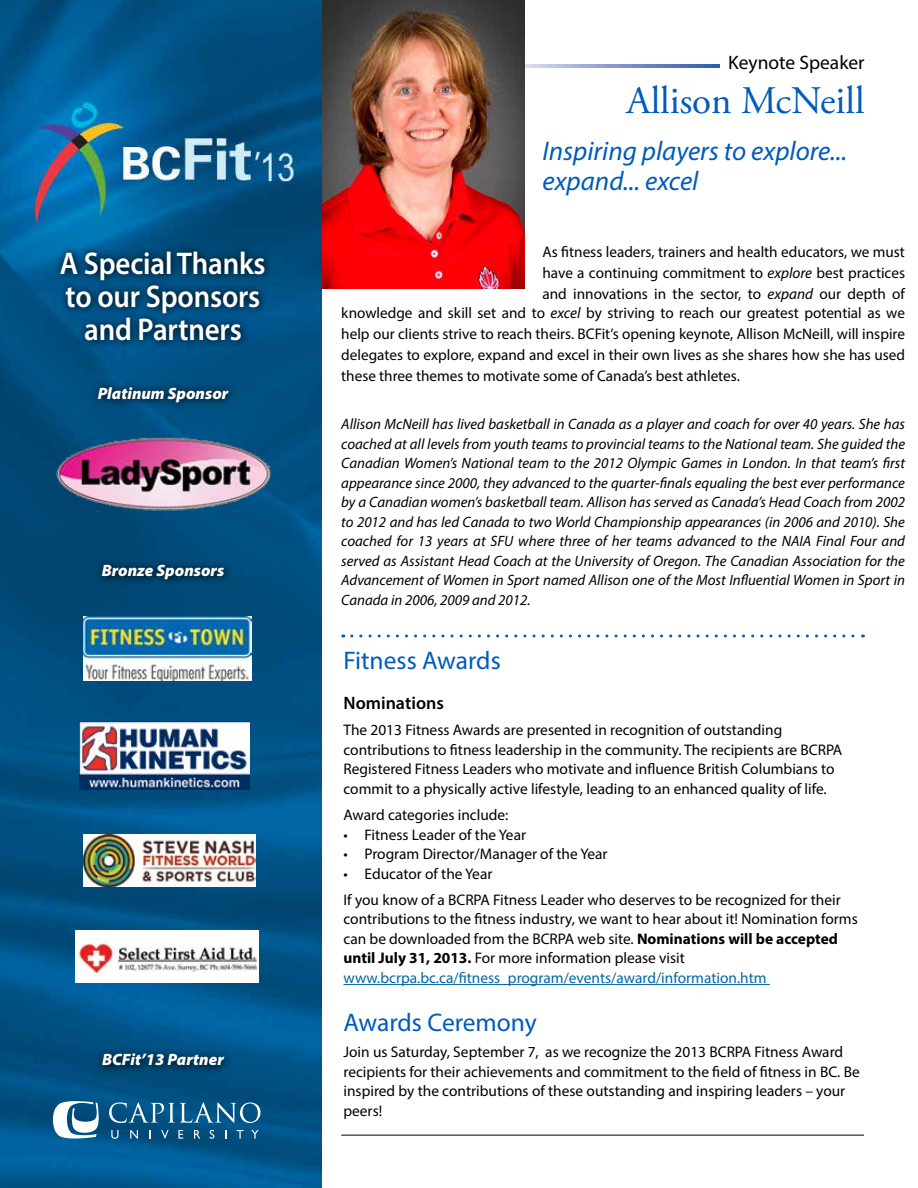
<style>
.page{position:relative;width:918px;height:1188px;background:#fff}
.page>*{position:absolute;margin:0;border:0;box-sizing:border-box;transform-origin:0 0}
.t1{font:39px "Adobe Garamond Pro";letter-spacing:-.005em;color:#005bbb}
.t2{font:600 31.5px/33px "Myriad Pro";letter-spacing:-.005em;color:#fff;text-align:center;scale:.92 1}
.t3{font:italic 27px/30px "Myriad Pro";color:#005bbb}
.t4{font:25.5px "Myriad Pro";color:#005bbb}
.t5{font:19.5px "Myriad Pro";color:#000}
.t6{font:600 18px "Myriad Pro";color:#000}
.t7{font:italic 900 16.5px "Myriad Pro";color:#fff}
.t8{font:15.3px/19.5px "Myriad Pro";color:#000}
.t9{font:italic 15px/19.5px "Myriad Pro";color:#000;text-align:justify}
.s1{font-style:italic}
.s2{font-weight:700}
.s3{color:#0067a6}
</style>
<div class="page">
<svg style="left:524px;top:64px;width:195px;height:4px"></svg>
<img style="left:322px;top:0;width:202px;height:289px">
<img style="left:0;top:0;width:322px;height:1188px">
<svg style="left:352px;top:634px;width:512px;height:4px"></svg>
<svg style="left:53px;top:244px;width:221px;height:831px;background:#024d7d"></svg>
<hr style="left:341px;top:1135px;width:523px;height:1px;background:#000">
<hr style="left:344px;top:984px;width:426px;height:1px;background:#0067a6">
<svg style="left:53px;top:1101px;width:48px;height:38px"></svg>
<svg style="left:109px;top:1102px;width:151px;height:21px;background:#36779f"></svg>
<svg style="left:111px;top:1130px;width:8px;height:9px"></svg>
<svg style="left:130px;top:1130px;width:8px;height:9px"></svg>
<svg style="left:161px;top:1130px;width:8px;height:9px"></svg>
<svg style="left:178px;top:1130px;width:5px;height:9px"></svg>
<svg style="left:194px;top:1130px;width:6px;height:9px"></svg>
<svg style="left:210px;top:1130px;width:4px;height:9px"></svg>
<svg style="left:237px;top:1130px;width:7px;height:9px"></svg>
<svg style="left:251px;top:1130px;width:8px;height:9px"></svg>
<img style="left:80px;top:721px;width:169px;height:68px">
<img style="left:83px;top:835px;width:173px;height:51px">
<img style="left:76px;top:930px;width:183px;height:53px">
<img style="left:56px;top:434px;width:216px;height:78px">
<img style="left:84px;top:616px;width:167px;height:64px">
<h2 class="t2" style="left:60px;top:246px;width:225px">A Special Thanks to our Sponsors and Partners</h2>
<p class="t7" style="left:98px;top:385px;width:132px">Platinum Sponsor</p>
<p class="t7" style="left:102px;top:562px;width:124px">Bronze Sponsors</p>
<p class="t7" style="left:102px;top:1051px;width:123px">BCFit’13 Partner</p>
<p class="t5" style="left:728px;top:50px;width:138px">Keynote Speaker</p>
<h1 class="t1" style="left:627px;top:77px;width:240px">Allison McNeill</h1>
<h3 class="t3" style="left:543px;top:135px;width:306px">Inspiring players to explore... expand... excel</h3>
<p class="t8" style="left:543px;top:241px;width:364px;line-height:21px;text-align:justify">As fitness leaders, trainers and health educators, we must have a continuing commitment to <span class="s1">explore</span> best practices and innovations in the sector, to <span class="s1">expand</span> our depth of</p>
<p class="t8" style="left:341px;top:302px;width:565px;line-height:21px;text-align:justify">knowledge and skill set and to <span class="s1">excel</span> by striving to reach our greatest potential as we help our clients strive to reach theirs. BCFit’s opening keynote, Allison McNeill, will inspire delegates to explore, expand and excel in their own lives as she shares how she has used these three themes to motivate some of Canada’s best athletes.</p>
<p class="t9" style="left:341px;top:414px;width:565px">Allison McNeill has lived basketball in Canada as a player and coach for over 40 years. She has coached at all levels from youth teams to provincial teams to the National team. She guided the Canadian Women’s National team to the 2012 Olympic Games in London. In that team’s first appearance since 2000, they advanced to the quarter-finals equaling the best ever performance by a Canadian women’s basketball team. Allison has served as Canada’s Head Coach from 2002 to 2012 and has led Canada to two World Championship appearances (in 2006 and 2010). She coached for 13 years at SFU where three of her teams advanced to the NAIA Final Four and served as Assistant Head Coach at the University of Oregon. The Canadian Association for the Advancement of Women in Sport named Allison one of the Most Influential Women in Sport in Canada in 2006, 2009 and 2012.</p>
<h3 class="t4" style="left:344px;top:645px;width:159px">Fitness Awards</h3>
<p class="t6" style="left:344px;top:692px;width:102px">Nominations</p>
<p class="t8" style="left:344px;top:720px;width:500px">The 2013 Fitness Awards are presented in recognition of outstanding contributions to fitness leadership in the community. The recipients are BCRPA Registered Fitness Leaders who motivate and influence British Columbians to commit to a physically active lifestyle, leading to an enhanced quality of life.</p>
<p class="t8" style="left:344px;top:805px;width:166px">Award categories include:</p>
<p class="t8" style="left:344px;top:825px;width:184px">• Fitness Leader of the Year</p>
<p class="t8" style="left:344px;top:844px;width:266px">• Program Director/Manager of the Year</p>
<p class="t8" style="left:344px;top:860px;width:499px;line-height:26.2px">• Educator of the Year<br>If you know of a BCRPA Fitness Leader who deserves to be recognized for their</p>
<p class="t8" style="left:344px;top:909px;width:516px">contributions to the fitness industry, we want to hear about it! Nomination forms can be downloaded from the BCRPA web site. <span class="s2">Nominations will be accepted until July 31, 2013.</span> For more information please visit <span class="s3">www.bcrpa.bc.ca/fitness_program/events/award/information.htm</span></p>
<h3 class="t4" style="left:344px;top:1007px;width:195px">Awards Ceremony</h3>
<p class="t8" style="left:344px;top:1042px;width:518px">Join us Saturday, September 7, as we recognize the 2013 BCRPA Fitness Award recipients for their achievements and commitment to the field of fitness in BC. Be inspired by the contributions of these outstanding and inspiring leaders – your peers!</p>
</div>
